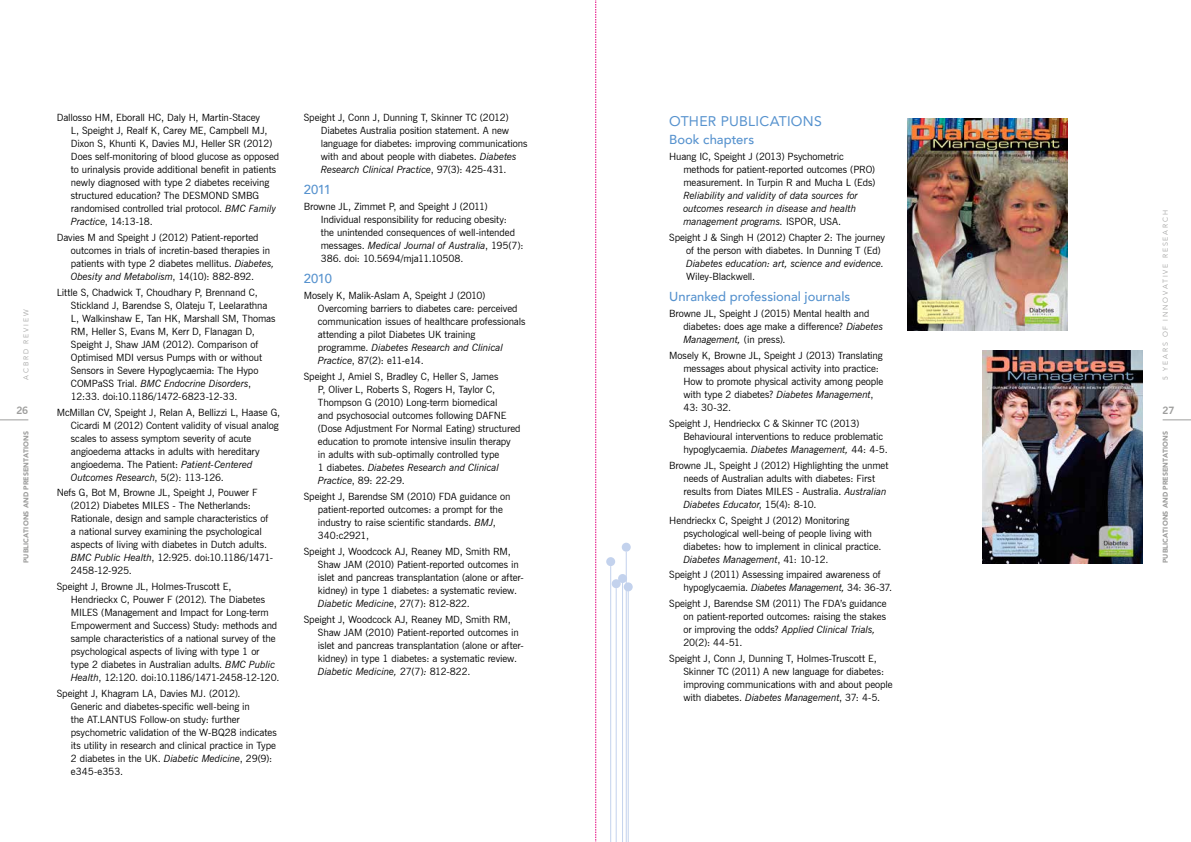
<style>
.page{position:relative;width:1191px;height:842px;background:#fff}
.page>*{position:absolute;margin:0;border:0;box-sizing:border-box;transform-origin:0 0}
.t1{font:14px "Avenir";letter-spacing:.02em;color:#5692ce}
.t2{font:500 13px "Avenir";color:#5692ce}
.t3{font:10px/13px "News Gothic BT";letter-spacing:-.01em;color:#000}
.t4{font:italic 10px/13px "News Gothic BT";letter-spacing:-.015em;color:#000}
.t5{font:700 10px "News Gothic BT";color:#9d9d9c}
.t6{font:900 7px "Avenir";color:#9d9d9c}
.t7{font:300 7px "Avenir";letter-spacing:.26em;color:#9d9d9c}
.s1{font-style:italic}
.s2{font-style:normal}
</style>
<div class="page">
<img style="left:907px;top:118px;width:161px;height:213px">
<img style="left:982px;top:351px;width:160px;height:212px">
<div style="left:624px;top:582px;width:8px;height:9px;background:#c3d2ed;border-radius:50%"></div>
<div style="left:611px;top:579px;width:9px;height:9px;background:#c3d2ed;border-radius:50%"></div>
<div style="left:606px;top:557px;width:9px;height:9px;background:#c3d2ed;border-radius:50%"></div>
<div style="left:622px;top:543px;width:8px;height:9px;background:#c3d2ed;border-radius:50%"></div>
<div style="left:618px;top:574px;width:9px;height:9px;background:#c3d2ed;border-radius:50%"></div>
<hr style="left:628px;top:591px;width:1px;height:251px;background:#c3d2ed">
<hr style="left:616px;top:588px;width:1px;height:254px;background:#c3d2ed">
<hr style="left:610px;top:566px;width:1px;height:276px;background:#c3d2ed">
<hr style="left:626px;top:552px;width:1px;height:290px;background:#c3d2ed">
<hr style="left:622px;top:583px;width:1px;height:259px;background:#c3d2ed">
<svg style="left:595px;top:0;width:1px;height:842px"></svg>
<svg style="left:0;top:420px;width:28px;height:1px"></svg>
<svg style="left:1162px;top:420px;width:29px;height:1px"></svg>
<p class="t3" style="left:321px;top:111px;width:208px;text-indent:-17px">Speight J, Conn J, Dunning T, Skinner TC (2012)<br>Diabetes Australia position statement. A new language for diabetes: improving communications with and about people with diabetes. <span class="s1">Diabetes Research Clinical Practice</span>, 97(3): 425-431.</p>
<h2 class="t2" style="left:304px;top:178px;width:29px">2011</h2>
<p class="t3" style="left:321px;top:200px;width:204px;text-indent:-17px">Browne JL, Zimmet P, and Speight J (2011)<br>Individual responsibility for reducing obesity:<br>the unintended consequences of well-intended messages. <span class="s1">Medical Journal of Australia</span>, 195(7):<br>386. doi: 10.5694/mja11.10508.</p>
<h2 class="t2" style="left:304px;top:268px;width:30px">2010</h2>
<p class="t3" style="left:318px;top:289px;width:209px;text-indent:-14px">Mosely K, Malik-Aslam A, Speight J (2010)<br>Overcoming barriers to diabetes care: perceived communication issues of healthcare professionals attending a pilot Diabetes UK training programme. <span class="s1">Diabetes Research and Clinical Practice</span>, 87(2): e11-e14.</p>
<p class="t3" style="left:318px;top:370px;width:204px;text-indent:-14px">Speight J, Amiel S, Bradley C, Heller S, James<br>P, Oliver L, Roberts S, Rogers H, Taylor C, Thompson G (2010) Long-term biomedical<br>and psychosocial outcomes following DAFNE (Dose Adjustment For Normal Eating) structured education to promote intensive insulin therapy in adults with sub-optimally controlled type<br>1 diabetes. <span class="s1">Diabetes Research and Clinical Practice</span>, 89: 22-29.</p>
<p class="t3" style="left:318px;top:490px;width:194px;text-indent:-14px">Speight J, Barendse SM (2010) FDA guidance on patient-reported outcomes: a prompt for the industry to raise scientific standards. <span class="s1">BMJ</span>, 340:c2921,</p>
<p class="t3" style="left:318px;top:545px;width:207px;text-indent:-14px">Speight J, Woodcock AJ, Reaney MD, Smith RM, Shaw JAM (2010) Patient-reported outcomes in islet and pancreas transplantation (alone or after&shy;kidney) in type 1 diabetes: a systematic review.<br><span class="s1">Diabetic Medicine</span>, 27(7): 812-822.</p>
<p class="t3" style="left:318px;top:612px;width:207px;text-indent:-14px">Speight J, Woodcock AJ, Reaney MD, Smith RM, Shaw JAM (2010) Patient-reported outcomes in islet and pancreas transplantation (alone or after&shy;kidney) in type 1 diabetes: a systematic review.<br><span class="s1">Diabetic Medicine,</span> 27(7)<span class="s1">:</span> 812-822.</p>
<p class="t3" style="left:71px;top:111px;width:210px;text-indent:-14px">Dallosso HM, Eborall HC, Daly H, Martin-Stacey<br>L, Speight J, Realf K, Carey ME, Campbell MJ, Dixon S, Khunti K, Davies MJ, Heller SR (2012)<br>Does self-monitoring of blood glucose as opposed to urinalysis provide additional benefit in patients newly diagnosed with type 2 diabetes receiving structured education? The DESMOND SMBG randomised controlled trial protocol. <span class="s1">BMC Family Practice</span>, 14:13-18.</p>
<p class="t3" style="left:71px;top:231px;width:205px;text-indent:-14px">Davies M and Speight J (2012) Patient-reported outcomes in trials of incretin-based therapies in patients with type 2 diabetes mellitus. <span class="s1">Diabetes, Obesity and Metabolism</span>, 14(10): 882-892.</p>
<p class="t3" style="left:71px;top:286px;width:206px;text-indent:-14px">Little S, Chadwick T, Choudhary P, Brennand C, Stickland J, Barendse S, Olateju T, Leelarathna L, Walkinshaw E, Tan HK, Marshall SM, Thomas RM, Heller S, Evans M, Kerr D, Flanagan D, Speight J, Shaw JAM (2012). Comparison of Optimised MDI versus Pumps with or without Sensors in Severe Hypoglycaemia: The Hypo COMPaSS Trial. <span class="s1">BMC Endocrine Disorders</span>, 12:33. doi:10.1186/1472-6823-12-33.</p>
<p class="t3" style="left:71px;top:405px;width:211px;text-indent:-14px">McMillan CV, Speight J, Relan A, Bellizzi L, Haase G, Cicardi M (2012) Content validity of visual analog scales to assess symptom severity of acute angioedema attacks in adults with hereditary angioedema. The Patient: <span class="s1">Patient-Centered Outcomes Research</span>, 5(2): 113-126.</p>
<p class="t3" style="left:71px;top:486px;width:204px;text-indent:-14px">Nefs G, Bot M, Browne JL, Speight J, Pouwer F (2012) Diabetes MILES - The Netherlands:<br>Rationale, design and sample characteristics of a national survey examining the psychological aspects of living with diabetes in Dutch adults.<br><span class="s1">BMC Public Health</span>, 12:925. doi:10.1186/1471- 2458-12-925.</p>
<p class="t3" style="left:71px;top:580px;width:210px;text-indent:-14px">Speight J, Browne JL, Holmes-Truscott E, Hendrieckx C, Pouwer F (2012). The Diabetes MILES (Management and Impact for Long-term Empowerment and Success) Study: methods and sample characteristics of a national survey of the psychological aspects of living with type 1 or type 2 diabetes in Australian adults. <span class="s1">BMC Public Health</span>, 12:120. doi:10.1186/1471-2458-12-120.</p>
<p class="t3" style="left:71px;top:687px;width:207px;text-indent:-14px">Speight J, Khagram LA, Davies MJ. (2012).<br>Generic and diabetes-specific well-being in<br>the AT.LANTUS Follow-on study: further psychometric validation of the W-BQ28 indicates its utility in research and clinical practice in Type 2 diabetes in the UK. <span class="s1">Diabetic Medicine</span>, 29(9): e345-e353.</p>
<h1 class="t1" style="left:669px;top:110px;width:101px">OTHER PUBLICAT</h1>
<h1 class="t1" style="left:787px;top:110px;width:15px">IONS</h1>
<h2 class="t2" style="left:669px;top:129px;width:86px">Book chapters</h2>
<p class="t3" style="left:683px;top:150px;width:193px;text-indent:-14px">Huang IC, Speight J (2013) Psychometric methods for patient-reported outcomes (PRO) measurement. In Turpin R and Mucha L (Eds)</p>
<p class="t4" style="left:683px;top:189px;width:176px">Reliability and validity of data sources for outcomes research in disease and health management programs. <span class="s2">ISPOR, USA.</span></p>
<p class="t3" style="left:686px;top:231px;width:200px;text-indent:-17px">Speight J &amp; Singh H (2012) Chapter 2: The journey of the person with diabetes. In Dunning T (Ed)</p>
<p class="t4" style="left:686px;top:257px;width:199px">Diabetes education: art, science and evidence.</p>
<p class="t3" style="left:686px;top:270px;width:70px">Wiley-Blackwell.</p>
<h2 class="t2" style="left:669px;top:286px;width:183px">Unranked professional journals</h2>
<p class="t3" style="left:683px;top:307px;width:201px;text-indent:-14px">Browne JL, Speight J (2015) Mental health and diabetes: does age make a difference? <span class="s1">Diabetes<br>Management,</span> (in press).</p>
<p class="t3" style="left:683px;top:349px;width:201px;text-indent:-14px">Mosely K, Browne JL, Speight J (2013) Translating messages about physical activity into practice:<br>How to promote physical activity among people with type 2 diabetes? <span class="s1">Diabetes Management</span>, 43: 30-32.</p>
<p class="t3" style="left:683px;top:417px;width:206px;text-indent:-14px">Speight J, Hendrieckx C &amp; Skinner TC (2013)<br>Behavioural interventions to reduce problematic hypoglycaemia. <span class="s1">Diabetes Management,</span> 44: 4-5.</p>
<p class="t3" style="left:683px;top:459px;width:206px;text-indent:-14px">Browne JL, Speight J (2012) Highlighting the unmet needs of Australian adults with diabetes: First results from Diates MILES - Australia. <span class="s1">Australian Diabetes Educator</span>, 15(4): 8-10.</p>
<p class="t3" style="left:683px;top:513px;width:200px;text-indent:-14px">Hendrieckx C, Speight J (2012) Monitoring psychological well-being of people living with diabetes: how to implement in clinical practice.<br><span class="s1">Diabetes Management</span>, 41: 10-12.</p>
<p class="t3" style="left:683px;top:568px;width:210px;text-indent:-14px">Speight J (2011) Assessing impaired awareness of hypoglycaemia. <span class="s1">Diabetes Management,</span> 34: 36-37.</p>
<p class="t3" style="left:683px;top:597px;width:205px;text-indent:-14px">Speight J, Barendse SM (2011) The FDA’s guidance on patient-reported outcomes: raising the stakes or improving the odds? <span class="s1">Applied Clinical Trials, </span>20(2): 44-51.</p>
<p class="t3" style="left:683px;top:652px;width:211px;text-indent:-14px">Speight J, Conn J, Dunning T, Holmes-Truscott E, Skinner TC (2011) A new language for diabetes: improving communications with and about people with diabetes. <span class="s1">Diabetes Management</span>, 37: 4-5.</p>
<p class="t7" style="left:1161px;top:380px;width:171px;rotate:-90deg">5 YEARS OF INNOVATIVE RESEARCH</p>
<p class="t7" style="left:22px;top:380px;width:72px;rotate:-90deg">ACBRD REVIEW</p>
<p class="t5" style="left:16px;top:404px;width:13px">26</p>
<p class="t5" style="left:1162px;top:404px;width:13px">27</p>
<p class="t6" style="left:20px;top:563px;width:133px;rotate:-90deg">publicationsandpresentations</p>
<p class="t6" style="left:1159px;top:563px;width:133px;rotate:-90deg">publicationsandpresentations</p>
</div>
